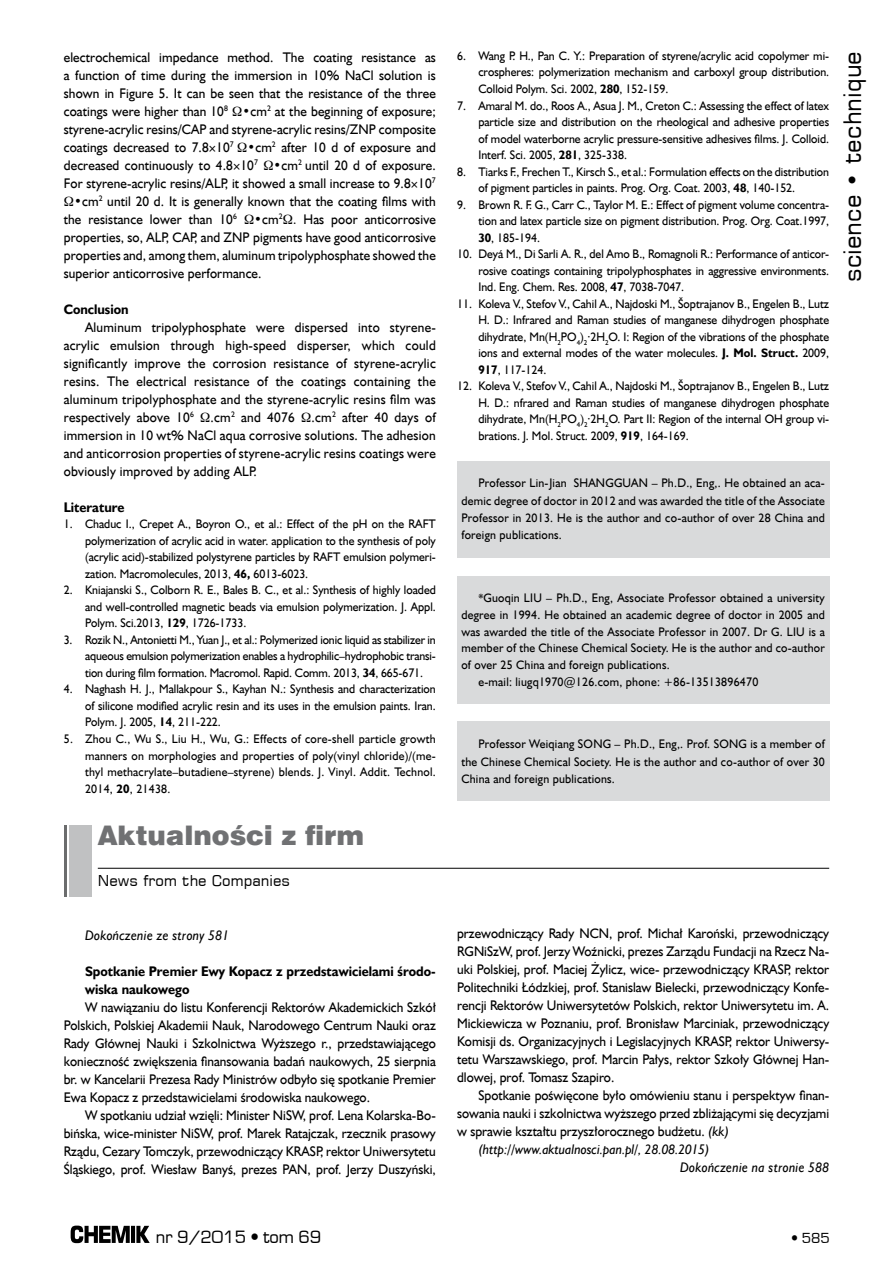
<style>
.page{position:relative;width:893px;height:1263px;background:#fff}
.page>*{position:absolute;margin:0;border:0;box-sizing:border-box;transform-origin:0 0}
.t1{font:27px "Swis 721 Blk EU";color:#707173}
.t2{font:24px "Square 721 EU";color:#000}
.t3{font:16.5px "Euromode";color:#000}
.t4{font:15px "Square 721 EU";color:#000}
.t5{font:13.95px/18px "Humanst 521 EU";color:#000;text-align:justify;scale:.95 1}
.t6{font:700 13.95px/18px "Humanst 521 EU";color:#000;scale:.95 1}
.t7{font:italic 13.95px "Humanst 521 EU";letter-spacing:.02em;color:#000;scale:.95 1}
.t8{font:italic 13.95px "Humanst 521 EU";color:#000;scale:.95 1}
.t9{font:13.5px "Euromode";color:#000}
.t10{font:12.45px/16.5px "Humanst 521 EU";color:#000;text-align:justify;scale:.95 1}
.t11{font:12.45px "Humanst 521 EU";letter-spacing:.02em;color:#000;scale:.95 1}
.s1{font-weight:700}
.s2{font-size:12px}
.s3{font-style:italic}
</style>
<div class="page">
<svg style="left:71px;top:1225px;width:79px;height:18px"></svg>
<div style="left:457px;top:461px;width:372px;height:97px;background:#d9dadb"></div>
<div style="left:457px;top:576px;width:372px;height:128px;background:#d9dadb"></div>
<div style="left:457px;top:722px;width:372px;height:79px;background:#d9dadb"></div>
<hr style="left:98px;top:868px;width:731px;height:1px;background:#000">
<div style="left:70px;top:826px;width:22px;height:71px;background:#c0c1c2"></div>
<hr style="left:64px;top:826px;width:3px;height:71px;background:#6b6c6d">
<p class="t5" style="left:64px;top:48px;width:393px">electrochemical impedance method. The coating resistance as a function of time during the immersion in 10% NaCl solution is shown in Figure 5. It can be seen that the resistance of the three coatings were higher than 10<sup>8</sup> •cm<sup>2</sup> at the beginning of exposure; styrene-acrylic resins/CAP and styrene-acrylic resins/ZNP composite coatings decreased to 7.8 10<sup>7</sup> •cm<sup>2</sup> after 10 d of exposure and decreased continuously to 4.8 10<sup>7</sup> •cm<sup>2</sup> until 20 d of exposure.<br>For styrene-acrylic resins/ALP, it showed a small increase to 9.8 10<sup>7</sup></p>
<p class="t5" style="left:64px;top:192px;width:393px;text-indent:10px">•cm<sup>2</sup> until 20 d. It is generally known that the coating films with the resistance lower than 10<sup>6</sup> •cm<sup>2</sup></p>
<p class="t5" style="left:64px;top:210px;width:393px;text-indent:240px">Has poor anticorrosive properties, so, ALP, CAP, and ZNP pigments have good anticorrosive properties and, among them, aluminum tripolyphosphate showed the superior anticorrosive performance.</p>
<p class="t6" style="left:64px;top:300px;width:70px">Conclusion</p>
<p class="t5" style="left:64px;top:318px;width:393px;text-indent:21px">Aluminum tripolyphosphate were dispersed into styrene&shy;acrylic emulsion through high-speed disperser, which could significantly improve the corrosion resistance of styrene-acrylic resins. The electrical resistance of the coatings containing the aluminum tripolyphosphate and the styrene-acrylic resins film was respectively above 10<sup>6</sup> .cm<sup>2</sup> and 4076 .cm<sup>2</sup> after 40 days of immersion in 10 wt% NaCl aqua corrosive solutions. The adhesion and anticorrosion properties of styrene-acrylic resins coatings were obviously improved by adding ALP.</p>
<p class="t6" style="left:64px;top:498px;width:66px">Literature</p>
<p class="t10" style="left:85px;top:516px;width:371px;text-indent:-21px">1. Chaduc I., Crepet A., Boyron O., et al.: Effect of the pH on the RAFT polymerization of acrylic acid in water. application to the synthesis of poly (acrylic acid)-stabilized polystyrene particles by RAFT emulsion polymeri&shy;zation. Macromolecules, 2013, <span class="s1">46,</span> 6013-6023.</p>
<p class="t10" style="left:85px;top:582px;width:371px;text-indent:-21px">2. Kniajanski S., Colborn R. E., Bales B. C., et al.: Synthesis of highly loaded and well-controlled magnetic beads via emulsion polymerization. J. Appl.<br>Polym. Sci.2013, <span class="s1">129</span>, 1726-1733.</p>
<p class="t10" style="left:85px;top:631px;width:371px;text-indent:-21px">3. Rozik N., Antonietti M., Yuan J., et al.: Polymerized ionic liquid as stabilizer in aqueous emulsion polymerization enables a hydrophilic–hydrophobic transi&shy;tion during film formation. Macromol. Rapid. Comm. 2013, <span class="s1">34</span>, 665-671.</p>
<p class="t10" style="left:85px;top:681px;width:371px;text-indent:-21px">4. Naghash H. J., Mallakpour S., Kayhan N.: Synthesis and characterization of silicone modified acrylic resin and its uses in the emulsion paints. Iran.<br>Polym. J. 2005, <span class="s1">14</span>, 211-222.</p>
<p class="t10" style="left:85px;top:730px;width:371px;text-indent:-21px">5. Zhou C., Wu S., Liu H., Wu, G.: Effects of core-shell particle growth manners on morphologies and properties of poly(vinyl chloride)/(me&shy;thyl methacrylate–butadiene–styrene) blends. J. Vinyl. Addit. Technol.<br>2014, <span class="s1">20</span>, 21438.</p>
<h1 class="t1" style="left:98px;top:818px;width:268px">Aktualności z firm</h1>
<p class="t4" style="left:98px;top:871px;width:194px">News from the Companies</p>
<p class="t7" style="left:85px;top:926px;width:153px">Dokończenie ze strony 581</p>
<p class="t6" style="left:85px;top:962px;width:371px">Spotkanie Premier Ewy Kopacz z przedstawicielami środo&shy;wiska naukowego</p>
<p class="t5" style="left:64px;top:998px;width:393px;text-indent:21px">W nawiązaniu do listu Konferencji Rektorów Akademickich Szkół Polskich, Polskiej Akademii Nauk, Narodowego Centrum Nauki oraz Rady Głównej Nauki i Szkolnictwa Wyższego r., przedstawiającego konieczność zwiększenia finansowania badań naukowych, 25 sierpnia br. w Kancelarii Prezesa Rady Ministrów odbyło się spotkanie Premier Ewa Kopacz z przedstawicielami środowiska naukowego.</p>
<p class="t5" style="left:64px;top:1106px;width:393px;text-indent:21px">W spotkaniu udział wzięli: Minister NiSW, prof. Lena Kolarska-Bo&shy;bińska, wice-minister NiSW, prof. Marek Ratajczak, rzecznik prasowy Rządu, Cezary Tomczyk, przewodniczący KRASP, rektor Uniwersytetu Śląskiego, prof. Wiesław Banyś, prezes PAN, prof. Jerzy Duszyński,</p>
<p class="t10" style="left:478px;top:47px;width:371px;text-indent:-21px">6. Wang P. H., Pan C. Y.: Preparation of styrene/acrylic acid copolymer mi&shy;crospheres: polymerization mechanism and carboxyl group distribution.<br>Colloid Polym. Sci. 2002, <span class="s1">280</span>, 152-159.</p>
<p class="t10" style="left:478px;top:97px;width:371px;text-indent:-21px">7. Amaral M. do., Roos A., Asua J. M., Creton C.: Assessing the effect of latex particle size and distribution on the rheological and adhesive properties of model waterborne acrylic pressure-sensitive adhesives films. J. Colloid.<br>Interf. Sci. 2005, <span class="s1">281</span>, 325-338.</p>
<p class="t10" style="left:478px;top:163px;width:371px;text-indent:-21px">8. Tiarks F., Frechen T., Kirsch S., et al.: Formulation effects on the distribution of pigment particles in paints. Prog. Org. Coat. 2003, <span class="s1">48</span>, 140-152.</p>
<p class="t10" style="left:478px;top:196px;width:371px;text-indent:-21px">9. Brown R. F. G., Carr C., Taylor M. E.: Effect of pigment volume concentra&shy;tion and latex particle size on pigment distribution. Prog. Org. Coat.1997, <span class="s1">30</span>, 185-194.</p>
<p class="t10" style="left:478px;top:246px;width:371px;text-indent:-21px">10. Deyá M., Di Sarli A. R., del Amo B., Romagnoli R.: Performance of anticor&shy;rosive coatings containing tripolyphosphates in aggressive environments.<br>Ind. Eng. Chem. Res. 2008, <span class="s1">47</span>, 7038-7047.</p>
<p class="t10" style="left:478px;top:295px;width:371px;text-indent:-21px">11. Koleva V., Stefov V., Cahil A., Najdoski M., Šoptrajanov B., Engelen B., Lutz H. D.: Infrared and Raman studies of manganese dihydrogen phosphate dihydrate, Mn(H<sub>2</sub>PO<sub>4</sub>)<sub>2</sub>·2H<sub>2</sub>O. I: Region of the vibrations of the phosphate ions and external modes of the water molecules. <span class="s1">J. Mol. Struct.</span> 2009, <span class="s1">917</span>, 117-124.</p>
<p class="t10" style="left:478px;top:378px;width:371px;text-indent:-21px">12. Koleva V., Stefov V., Cahil A., Najdoski M., Šoptrajanov B., Engelen B., Lutz H. D.: nfrared and Raman studies of manganese dihydrogen phosphate dihydrate, Mn(H<sub>2</sub>PO<sub>4</sub>)<sub>2</sub>·2H<sub>2</sub>O. Part II: Region of the internal OH group vi&shy;brations. J. Mol. Struct. 2009, <span class="s1">919</span>, 164-169.</p>
<p class="t10" style="left:461px;top:474px;width:384px;line-height:17.4px;text-indent:17px">Professor Lin-Jian SHANGGUAN – Ph.D., Eng,. He obtained an aca&shy;demic degree of doctor in 2012 and was awarded the title of the Associate Professor in 2013. He is the author and co-author of over 28 China and foreign publications.</p>
<h2 class="t2" style="left:837px;top:282px;width:233px;rotate:-90deg">science • technique</h2>
<p class="t11" style="left:478px;top:590px;width:366px"><span class="s2">*</span>Guoqin LIU – Ph.D., Eng, Associate Professor obtained a university</p>
<p class="t11" style="left:461px;top:607px;width:384px">degree in 1994. He obtained an academic degree of doctor in 2005 and</p>
<p class="t11" style="left:461px;top:624px;width:384px">was awarded the title of the Associate Professor in 2007. Dr G. Liu is a</p>
<p class="t11" style="left:461px;top:640px;width:384px">member of the Chinese Chemical Society. He is the author and co-author</p>
<p class="t11" style="left:461px;top:657px;width:221px">of over 25 China and foreign publications.</p>
<p class="t11" style="left:478px;top:674px;width:296px">e-mail: liugq1970@126.com, phone: +86-13513896470</p>
<p class="t11" style="left:478px;top:736px;width:122px">Professor Weiqiang Song</p>
<p class="t11" style="left:615px;top:736px;width:121px">– Ph.D., Eng,. Prof. Song</p>
<p class="t10" style="left:461px;top:735px;width:384px;line-height:17.2px;text-indent:289px">is a member of the Chinese Chemical Society. He is the author and co-author of over 30<br>China and foreign publications.</p>
<p class="t5" style="left:457px;top:924px;width:393px">przewodniczący Rady NCN, prof. Michał Karoński, przewodniczący RGNiSzW, prof. Jerzy Woźnicki, prezes Zarządu Fundacji na Rzecz Na&shy;uki Polskiej, prof. Maciej Żylicz, wice- przewodniczący KRASP, rektor Politechniki Łódzkiej, prof. Stanislaw Bielecki, przewodniczący Konfe&shy;rencji Rektorów Uniwersytetów Polskich, rektor Uniwersytetu im. A.<br>Mickiewicza w Poznaniu, prof. Bronisław Marciniak, przewodniczący Komisji ds. Organizacyjnych i Legislacyjnych KRASP, rektor Uniwersy&shy;tetu Warszawskiego, prof. Marcin Pałys, rektor Szkoły Głównej Han&shy;dlowej, prof. Tomasz Szapiro.</p>
<p class="t5" style="left:478px;top:1086px;width:371px">Spotkanie poświęcone było omówieniu stanu i perspektyw finan-</p>
<p class="t5" style="left:457px;top:1104px;width:393px">sowania nauki i szkolnictwa wyższego przed zbliżającymi się decyzjami</p>
<p class="t5" style="left:457px;top:1122px;width:288px">w sprawie kształtu przyszłorocznego budżetu. <span class="s3">(kk)</span></p>
<p class="t8" style="left:478px;top:1141px;width:245px">(http://www.aktualnosci.pan.pl/, 28.08.2015)</p>
<p class="t7" style="left:680px;top:1159px;width:158px">Dokończenie na stronie 588</p>
<h3 class="t3" style="left:156px;top:1227px;width:167px">nr 9/2015 • tom 69</h3>
<p class="t9" style="left:791px;top:1230px;width:40px">• 585</p>
</div>
